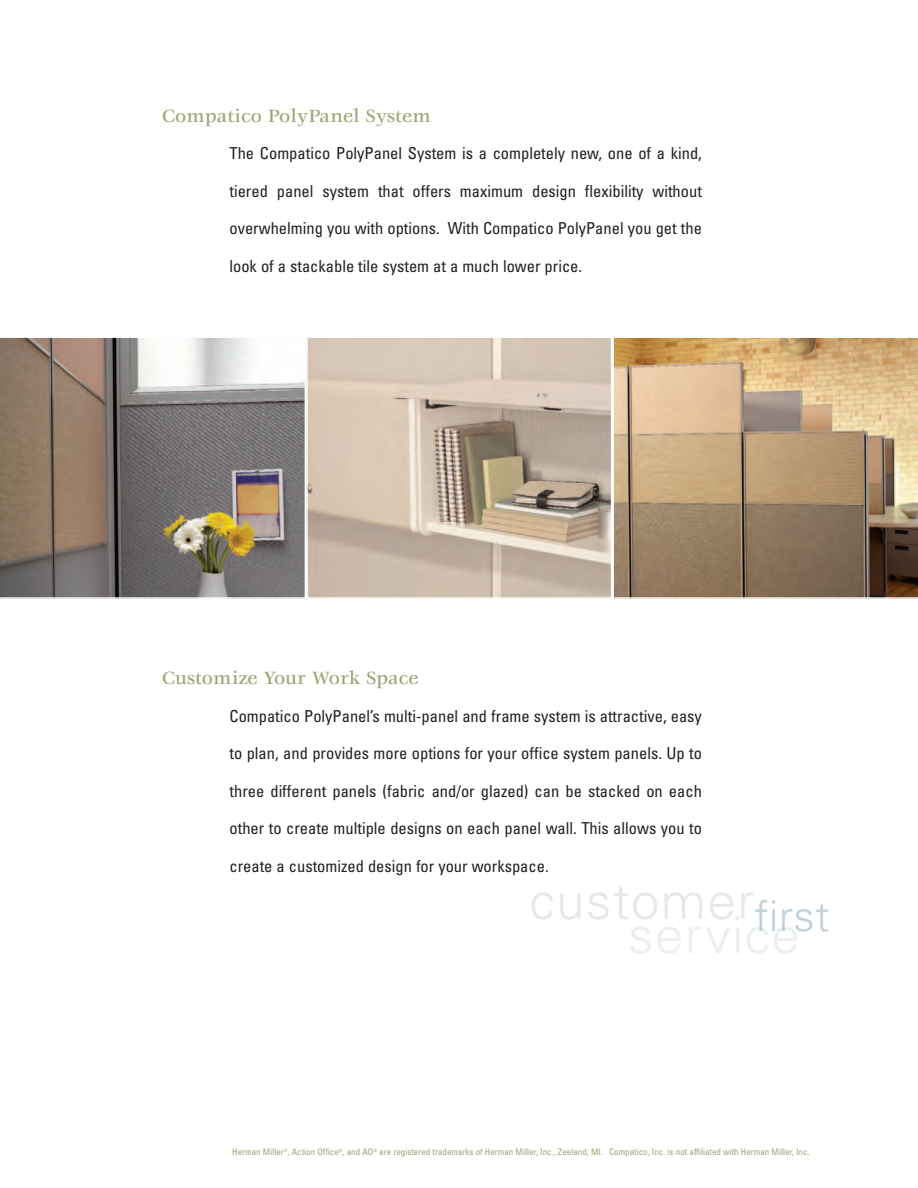
<style>
.page{position:relative;width:918px;height:1188px;background:#fff}
.page>*{position:absolute;margin:0;border:0;box-sizing:border-box;transform-origin:0 0}
.t1{font:500 19.5px "Veljovic";color:#9ea374}
.t2{font:condensed 16.5px "Univers";color:#231f20}
.t3{font:condensed 9px "Univers";color:#9ea374}
</style>
<div class="page">
<img style="left:531px;top:887px;width:298px;height:67px">
<svg style="left:0;top:337px;width:306px;height:262px;background:#8e847b"></svg>
<img style="left:309px;top:339px;width:300px;height:257px">
<div style="left:306px;top:336px;width:306px;height:263px;border:2px solid #fff"></div>
<img style="left:613px;top:337px;width:305px;height:262px">
<p class="t1" style="left:162px;top:108px;width:271px">Compatico PolyPanel System</p>
<p class="t2" style="left:230px;top:147px;width:474px">The Compatico PolyPanel System is a completely new, one of a kind,</p>
<p class="t2" style="left:230px;top:185px;width:474px">tiered panel system that offers maximum design flexibility without</p>
<p class="t2" style="left:230px;top:222px;width:474px">overwhelming you with options. With Compatico PolyPanel you get the</p>
<p class="t2" style="left:230px;top:260px;width:354px">look of a stackable tile system at a much lower price.</p>
<p class="t1" style="left:162px;top:670px;width:258px">Customize Your Work Space</p>
<p class="t2" style="left:230px;top:710px;width:474px">Compatico PolyPanel’s multi-panel and frame system is attractive, easy</p>
<p class="t2" style="left:230px;top:747px;width:474px">to plan, and provides more options for your office system panels. Up to</p>
<p class="t2" style="left:230px;top:785px;width:474px">three different panels (fabric and/or glazed) can be stacked on each</p>
<p class="t2" style="left:230px;top:822px;width:474px">other to create multiple designs on each panel wall. This allows you to</p>
<p class="t2" style="left:230px;top:860px;width:321px">create a customized design for your workspace.</p>
<p class="t3" style="left:232px;top:1149px;width:579px">Herman Miller<sup>®</sup>, Action Office<sup>®</sup>, and AO<sup>®</sup> are registered trademarks of Herman Miller, Inc., Zeeland, MI. Compatico, Inc. is not affiliated with Herman Miller, Inc.</p>
</div>
